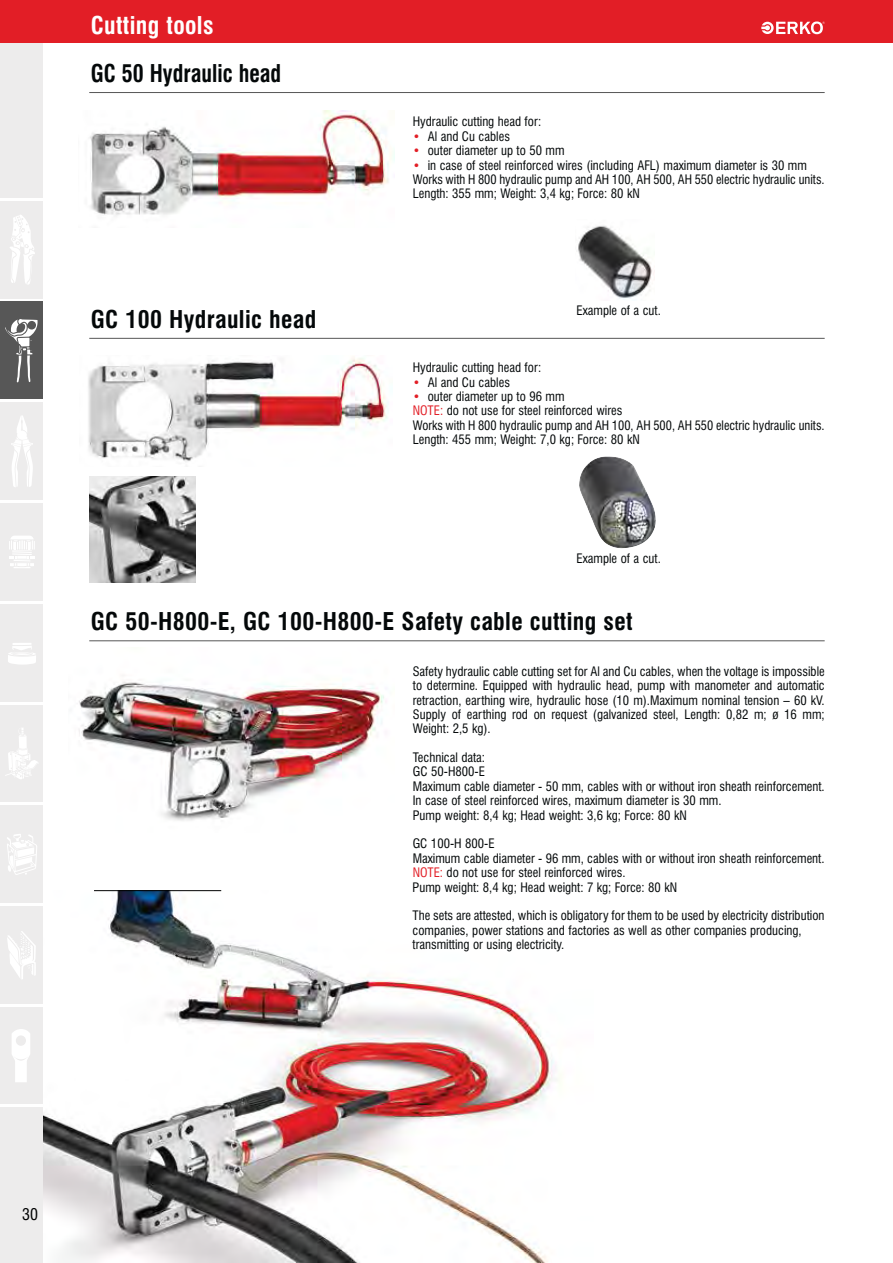
<style>
.page{position:relative;width:893px;height:1263px;background:#fff}
.page>*{position:absolute;margin:0;border:0;box-sizing:border-box;transform-origin:0 0}
.t1{font:700 22.5px "Swis 721 Cn PL";letter-spacing:.015em;color:#040809}
.t2{font:700 22.5px "Swis 721 Cn PL";letter-spacing:.015em;color:#040809;scale:.92 1}
.t3{font:700 22.5px "Swis 721 Cn PL";letter-spacing:.015em;color:#fff}
.t4{font:15px "Swis 721 Cn PL";color:#010202}
.t5{font:12px/14.4px "Swis 721 Cn PL";color:#040809}
.s1{color:#e21e26}
</style>
<div class="page">
<div style="left:0;top:0;width:43px;height:1263px;background:#edecec"></div>
<div style="left:0;top:0;width:893px;height:43px;background:#e21e26"></div>
<svg style="left:761px;top:21px;width:64px;height:13px"></svg>
<svg style="left:10px;top:215px;width:25px;height:69px"></svg>
<svg style="left:11px;top:416px;width:22px;height:71px"></svg>
<svg style="left:9px;top:536px;width:26px;height:32px"></svg>
<svg style="left:7px;top:834px;width:30px;height:41px"></svg>
<svg style="left:7px;top:931px;width:29px;height:48px"></svg>
<svg style="left:12px;top:1029px;width:18px;height:53px"></svg>
<svg style="left:8px;top:643px;width:28px;height:22px"></svg>
<svg style="left:5px;top:728px;width:33px;height:51px"></svg>
<hr style="left:0;top:299px;width:43px;height:3px;background:#fff">
<hr style="left:0;top:399px;width:43px;height:3px;background:#fff">
<hr style="left:0;top:500px;width:43px;height:3px;background:#fff">
<hr style="left:0;top:601px;width:43px;height:3px;background:#fff">
<hr style="left:0;top:702px;width:43px;height:2px;background:#fff">
<hr style="left:0;top:802px;width:43px;height:3px;background:#fff">
<hr style="left:0;top:903px;width:43px;height:3px;background:#fff">
<hr style="left:0;top:1004px;width:43px;height:3px;background:#fff">
<hr style="left:0;top:198px;width:43px;height:3px;background:#fff">
<hr style="left:0;top:1104px;width:43px;height:3px;background:#fff">
<img style="left:44px;top:891px;width:517px;height:372px">
<img style="left:79px;top:681px;width:308px;height:140px">
<img style="left:89px;top:111px;width:305px;height:105px">
<img style="left:88px;top:357px;width:300px;height:105px">
<img style="left:578px;top:225px;width:77px;height:74px">
<img style="left:579px;top:479px;width:30px;height:49px">
<hr style="left:89px;top:92px;width:736px;height:1px;background:#575757">
<hr style="left:89px;top:338px;width:736px;height:1px;background:#575757">
<hr style="left:89px;top:640px;width:736px;height:1px;background:#575757">
<hr style="left:94px;top:890px;width:127px;height:1px;background:#010202">
<img style="left:89px;top:476px;width:107px;height:107px">
<div style="left:0;top:302px;width:43px;height:97px;background:#575757"></div>
<svg style="left:5px;top:319px;width:33px;height:63px"></svg>
<h1 class="t3" style="left:91px;top:16px;width:124px">Cutting tools</h1>
<h1 class="t2" style="left:91px;top:64px;width:208px">GC 50 Hydraulic head</h1>
<h1 class="t1" style="left:91px;top:310px;width:227px">GC 100 Hydraulic head</h1>
<p class="t5" style="left:413px;top:115px;width:130px">Hydraulic cutting head for:</p>
<p class="t5" style="left:413px;top:130px;width:99px"><span class="s1">•</span> Al and Cu cables</p>
<p class="t5" style="left:413px;top:144px;width:153px"><span class="s1">•</span> outer diameter up to 50 mm</p>
<p class="t5" style="left:413px;top:159px;width:413px"><span class="s1">•</span> in case of steel reinforced wires (including AFL) maximum diameter is 30 mm<br>Works with H 800 hydraulic pump and AH 100, AH 500, AH 550 electric hydraulic units.<br>Length: 355 mm; Weight: 3,4 kg; Force: 80 kN</p>
<p class="t5" style="left:576px;top:304px;width:86px">Example of a cut.</p>
<p class="t5" style="left:413px;top:361px;width:130px">Hydraulic cutting head for:</p>
<p class="t5" style="left:413px;top:376px;width:99px"><span class="s1">•</span> Al and Cu cables</p>
<p class="t5" style="left:413px;top:390px;width:413px"><span class="s1">•</span> outer diameter up to 96 mm<br><span class="s1">NOTE:</span> do not use for steel reinforced wires<br>Works with H 800 hydraulic pump and AH 100, AH 500, AH 550 electric hydraulic units.<br>Length: 455 mm; Weight: 7,0 kg; Force: 80 kN</p>
<p class="t5" style="left:576px;top:552px;width:86px">Example of a cut.</p>
<h1 class="t1" style="left:91px;top:612px;width:543px">GC 50-H800-E, GC 100-H800-E Safety cable cutting set</h1>
<p class="t5" style="left:413px;top:665px;width:413px;text-align:justify">Safety hydraulic cable cutting set for Al and Cu cables, when the voltage is impossible to determine. Equipped with hydraulic head, pump with manometer and automatic retraction, earthing wire, hydraulic hose (10 m).Maximum nominal tension – 60 kV.<br>Supply of earthing rod on request (galvanized steel, Length: 0,82 m; ø 16 mm; Weight: 2,5 kg).</p>
<p class="t5" style="left:413px;top:751px;width:413px">Technical data:<br>GC 50-H800-E<br>Maximum cable diameter - 50 mm, cables with or without iron sheath reinforcement.<br>In case of steel reinforced wires, maximum diameter is 30 mm.<br>Pump weight: 8,4 kg; Head weight: 3,6 kg; Force: 80 kN</p>
<p class="t5" style="left:413px;top:837px;width:413px">GC 100-H 800-E<br>Maximum cable diameter - 96 mm, cables with or without iron sheath reinforcement.<br><span class="s1">NOTE:</span> do not use for steel reinforced wires.<br>Pump weight: 8,4 kg; Head weight: 7 kg; Force: 80 kN</p>
<p class="t5" style="left:413px;top:909px;width:413px">The sets are attested, which is obligatory for them to be used by electricity distribution companies, power stations and factories as well as other companies producing, transmitting or using electricity.</p>
<p class="t4" style="left:22px;top:1208px;width:17px">30</p>
</div>
